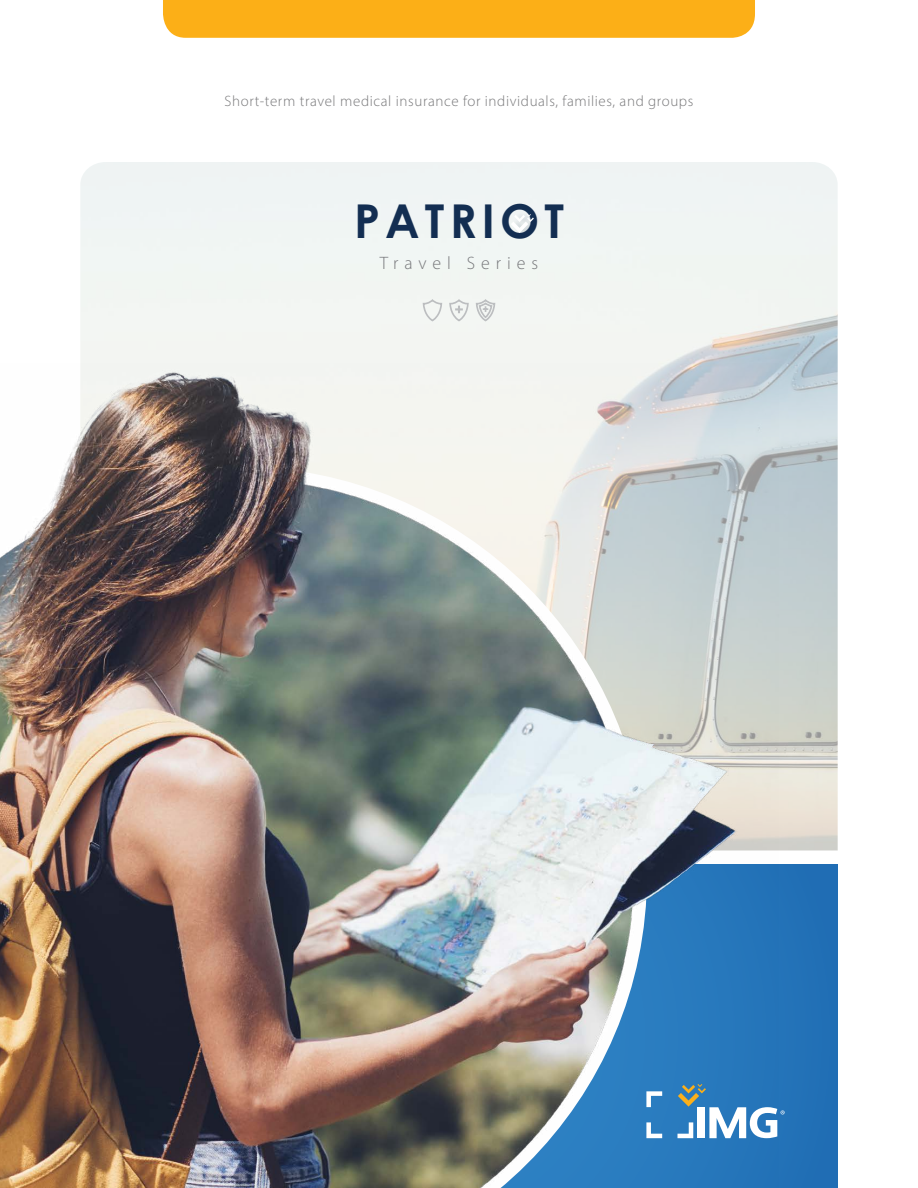
<style>
.page{position:relative;width:918px;height:1188px;background:#fff}
.page>*{position:absolute;margin:0;border:0;box-sizing:border-box;transform-origin:0 0}
.t1{font:700 46.65px "Century Gothic";letter-spacing:.11em;color:#132e52}
.t2{font:300 18px "Myriad Pro";letter-spacing:.33em;color:#77787b}
.t3{font:300 15px "Myriad Pro";letter-spacing:.04em;color:#78787a}
</style>
<div class="page">
<img style="left:80px;top:162px;width:758px;height:688px">
<div style="left:3px;top:864px;width:835px;height:324px;background:#2170b6"></div>
<img style="left:0;top:363px;width:778px;height:825px">
<div style="left:163px;top:0;width:592px;height:38px;background:#fcaf17"></div>
<svg style="left:422px;top:264px;width:74px;height:59px"></svg>
<div style="left:511px;top:210px;width:31px;height:27px;background:#f0f4f3"></div>
<svg style="left:511px;top:215px;width:23px;height:18px"></svg>
<svg style="left:646px;top:1091px;width:16px;height:16px"></svg>
<svg style="left:646px;top:1122px;width:16px;height:16px"></svg>
<svg style="left:677px;top:1084px;width:108px;height:54px"></svg>
<p class="t3" style="left:225px;top:92px;width:470px">Short-term travel medical insurance for individuals, families, and groups</p>
<h1 class="t1" style="left:354px;top:186px;width:212px">PATRIOT</h1>
<p class="t2" style="left:380px;top:252px;width:160px">Travel Series</p>
</div>
